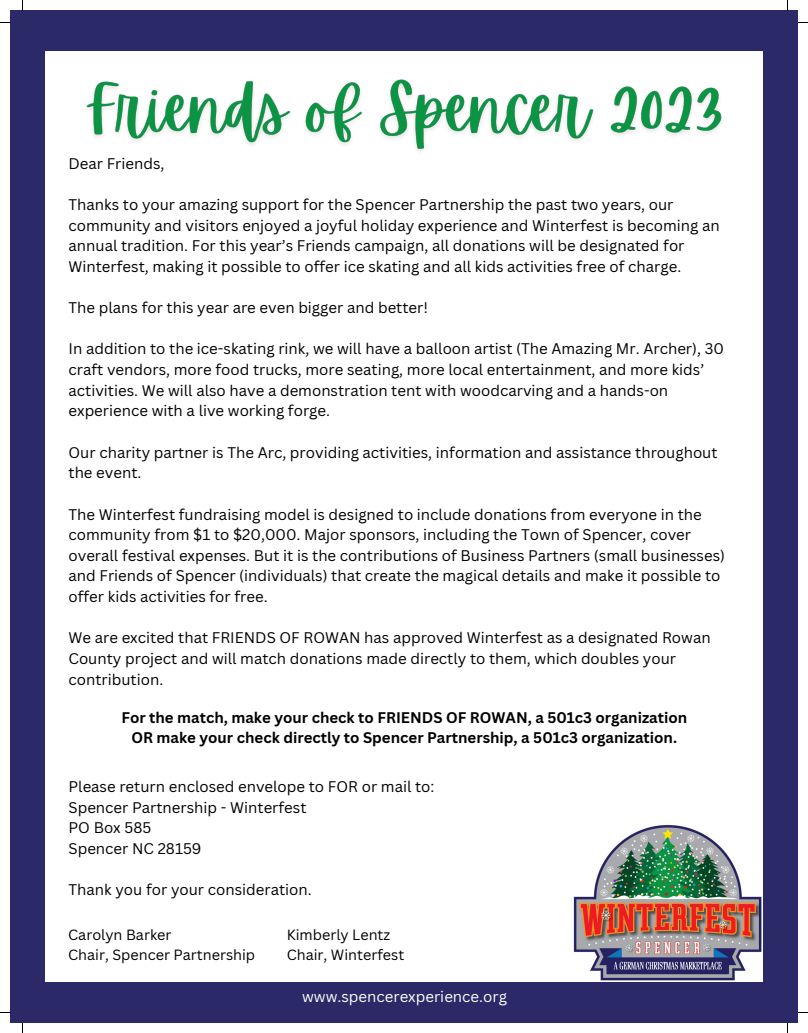
<style>
.page{position:relative;width:808px;height:1033px;background:#fff}
.page>*{position:absolute;margin:0;border:0;box-sizing:border-box;transform-origin:0 0}
.t1{font:15px/20.6px "Canva Sans";color:#000}
.t2{font:700 15px "Canva Sans";color:#000}
.t3{font:15px "Canva Sans";color:#fff}
.t4{font:14.38px "Canva Sans";color:#000}
</style>
<div class="page">
<div style="left:10px;top:10px;width:788px;height:1013px;background:#2b2967"></div>
<div style="left:45px;top:51px;width:718px;height:931px;background:#fff"></div>
<img style="left:573px;top:824px;width:189px;height:157px">
<img style="left:86px;top:79px;width:636px;height:73px">
<p class="t1" style="left:68px;top:153px;width:97px">Dear Friends,</p>
<p class="t1" style="left:68px;top:194px;width:652px">Thanks to your amazing support for the Spencer Partnership the past two years, our community and visitors enjoyed a joyful holiday experience and Winterfest is becoming an annual tradition. For this year’s Friends campaign, all donations will be designated for Winterfest, making it possible to offer ice skating and all kids activities free of charge.</p>
<p class="t1" style="left:68px;top:297px;width:361px">The plans for this year are even bigger and better!</p>
<p class="t1" style="left:68px;top:338px;width:657px">In addition to the ice-skating rink, we will have a balloon artist (The Amazing Mr. Archer), 30 craft vendors, more food trucks, more seating, more local entertainment, and more kids’ activities. We will also have a demonstration tent with woodcarving and a hands-on experience with a live working forge.</p>
<p class="t1" style="left:68px;top:441px;width:650px">Our charity partner is The Arc, providing activities, information and assistance throughout the event.</p>
<p class="t1" style="left:68px;top:503px;width:658px">The Winterfest fundraising model is designed to include donations from everyone in the community from $1 to $20,000. Major sponsors, including the Town of Spencer, cover overall festival expenses. But it is the contributions of Business Partners (small businesses) and Friends of Spencer (individuals) that create the magical details and make it possible to offer kids activities for free.</p>
<p class="t1" style="left:68px;top:627px;width:643px">We are excited that FRIENDS OF ROWAN has approved Winterfest as a designated Rowan<br>County project and will match donations made directly to them, which doubles your contribution.</p>
<p class="t2" style="left:121px;top:706px;width:567px">For the match, make your check to FRIENDS OF ROWAN, a 501c3 organization</p>
<p class="t2" style="left:131px;top:727px;width:547px">OR make your check directly to Spencer Partnership, a 501c3 organization.</p>
<p class="t1" style="left:68px;top:775px;width:367px">Please return enclosed envelope to FOR or mail to:</p>
<p class="t1" style="left:68px;top:796px;width:239px">Spencer Partnership - Winterfest</p>
<p class="t1" style="left:68px;top:817px;width:84px">PO Box 585</p>
<p class="t1" style="left:68px;top:837px;width:134px">Spencer NC 28159</p>
<p class="t1" style="left:68px;top:879px;width:245px">Thank you for your consideration.</p>
<p class="t4" style="left:68px;top:925px;width:105px">Carolyn Barker</p>
<p class="t4" style="left:68px;top:944px;width:188px">Chair, Spencer Partnership</p>
<p class="t4" style="left:287px;top:925px;width:105px">Kimberly Lentz</p>
<p class="t4" style="left:287px;top:944px;width:119px">Chair, Winterfest</p>
<p class="t3" style="left:302px;top:985px;width:206px">www.spencerexperience.org</p>
</div>
